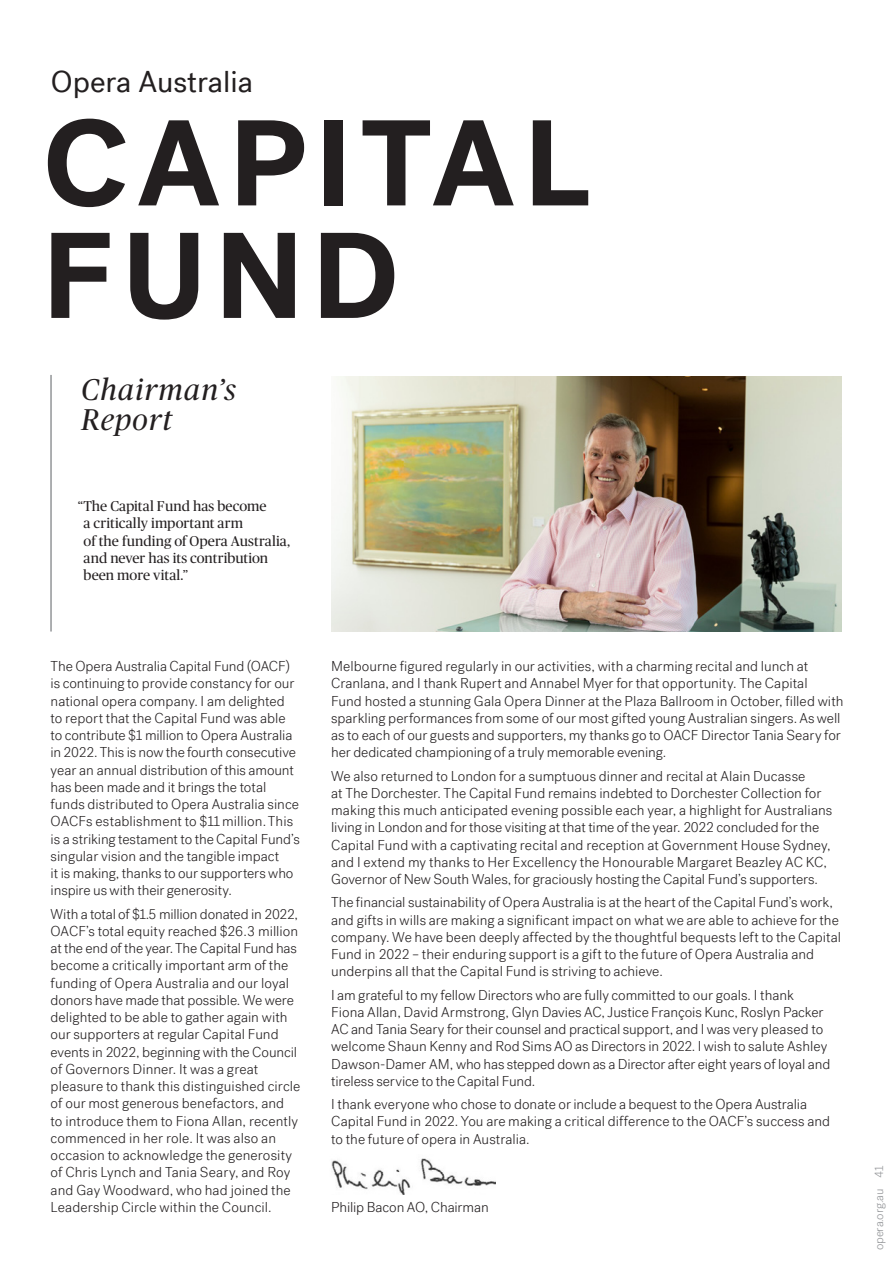
<style>
.page{position:relative;width:893px;height:1263px;background:#fff}
.page>*{position:absolute;margin:0;border:0;box-sizing:border-box;transform-origin:0 0}
.t1{font:700 121.5px/112.5px "Post Grotesk";letter-spacing:.07em;color:#231f20}
.t2{font:italic 30px/30px "Publico Headline";letter-spacing:.04em;color:#231f20}
.t3{font:30px "Post Grotesk";color:#231f20}
.body_2022{font:300 14.25px/17.2px "Post Grotesk";color:#231f20}
._2022_quote{font:14.25px/17.2px "Publico Headline";letter-spacing:.005em;color:#231f20}
.t4{font:300 12px "Post Grotesk";letter-spacing:-.015em;color:#939598}
.s1{font-size:10.5px}
</style>
<div class="page">
<img style="left:331px;top:376px;width:511px;height:255px">
<img style="left:331px;top:1158px;width:164px;height:36px">
<hr style="left:50px;top:375px;width:2px;height:256px;background:#939598">
<p class="t3" style="left:51px;top:65px;width:204px">Opera Australia</p>
<p class="t1" style="left:43px;top:108px;width:549px">CAPITAL<br>FUND</p>
<p class="t2" style="left:82px;top:373px;width:156px">Chairman’s<br>Report</p>
<p class="_2022_quote" style="left:84px;top:497px;width:208px;text-indent:-6px">“The Capital Fund has become<br>a critically important arm<br>of the funding of Opera Australia, and never has its contribution been more vital.”</p>
<p class="body_2022" style="left:51px;top:658px;width:251px">The Opera Australia Capital Fund (OACF) is continuing to provide constancy for our national opera company. I am delighted to report that the Capital Fund was able to contribute $1 million to Opera Australia in 2022. This is now the fourth consecutive year an annual distribution of this amount has been made and it brings the total funds distributed to Opera Australia since OACFs establishment to $11 million. This is a striking testament to the Capital Fund’s singular vision and the tangible impact<br>it is making, thanks to our supporters who inspire us with their generosity.</p>
<p class="body_2022" style="left:51px;top:905px;width:251px">With a total of $1.5 million donated in 2022, OACF’s total equity reached $26.3 million at the end of the year. The Capital Fund has become a critically important arm of the funding of Opera Australia and our loyal donors have made that possible. We were delighted to be able to gather again with our supporters at regular Capital Fund events in 2022, beginning with the Council of Governors Dinner. It was a great pleasure to thank this distinguished circle of our most generous benefactors, and<br>to introduce them to Fiona Allan, recently commenced in her role. It was also an occasion to acknowledge the generosity of Chris Lynch and Tania Seary, and Roy and Gay Woodward, who had joined the Leadership Circle within the Council.</p>
<p class="body_2022" style="left:331px;top:658px;width:514px">Melbourne figured regularly in our activities, with a charming recital and lunch at Cranlana, and I thank Rupert and Annabel Myer for that opportunity. The Capital<br>Fund hosted a stunning Gala Opera Dinner at the Plaza Ballroom in October, filled with sparkling performances from some of our most gifted young Australian singers. As well as to each of our guests and supporters, my thanks go to OACF Director Tania Seary for her dedicated championing of a truly memorable evening.</p>
<p class="body_2022" style="left:331px;top:767px;width:503px">We also returned to London for a sumptuous dinner and recital at Alain Ducasse<br>at The Dorchester. The Capital Fund remains indebted to Dorchester Collection for making this much anticipated evening possible each year, a highlight for Australians living in London and for those visiting at that time of the year. 2022 concluded for the Capital Fund with a captivating recital and reception at Government House Sydney, and I extend my thanks to Her Excellency the Honourable Margaret Beazley AC KC, Governor of New South Wales, for graciously hosting the Capital Fund’s supporters.</p>
<p class="body_2022" style="left:331px;top:894px;width:511px">The financial sustainability of Opera Australia is at the heart of the Capital Fund’s work, and gifts in wills are making a significant impact on what we are able to achieve for the company. We have been deeply affected by the thoughtful bequests left to the Capital Fund in 2022 – their enduring support is a gift to the future of Opera Australia and underpins all that the Capital Fund is striving to achieve.</p>
<p class="body_2022" style="left:331px;top:986px;width:501px">I am grateful to my fellow Directors who are fully committed to our goals. I thank Fiona Allan, David Armstrong, Glyn Davies AC, Justice François Kunc, Roslyn Packer AC and Tania Seary for their counsel and practical support, and I was very pleased to welcome Shaun Kenny and Rod Sims AO as Directors in 2022. I wish to salute Ashley Dawson-Damer AM, who has stepped down as a Director after eight years of loyal and tireless service to the Capital Fund.</p>
<p class="body_2022" style="left:331px;top:1096px;width:500px">I thank everyone who chose to donate or include a bequest to the Opera Australia<br>Capital Fund in 2022. You are making a critical difference to the OACF’s success and to the future of opera in Australia.</p>
<p class="body_2022" style="left:331px;top:1198px;width:159px">Philip Bacon AO, Chairman</p>
<p class="t4" style="left:872px;top:1250px;width:87px;rotate:-90deg">opera<span class="s1">.</span>org<span class="s1">.</span>au 41</p>
</div>
